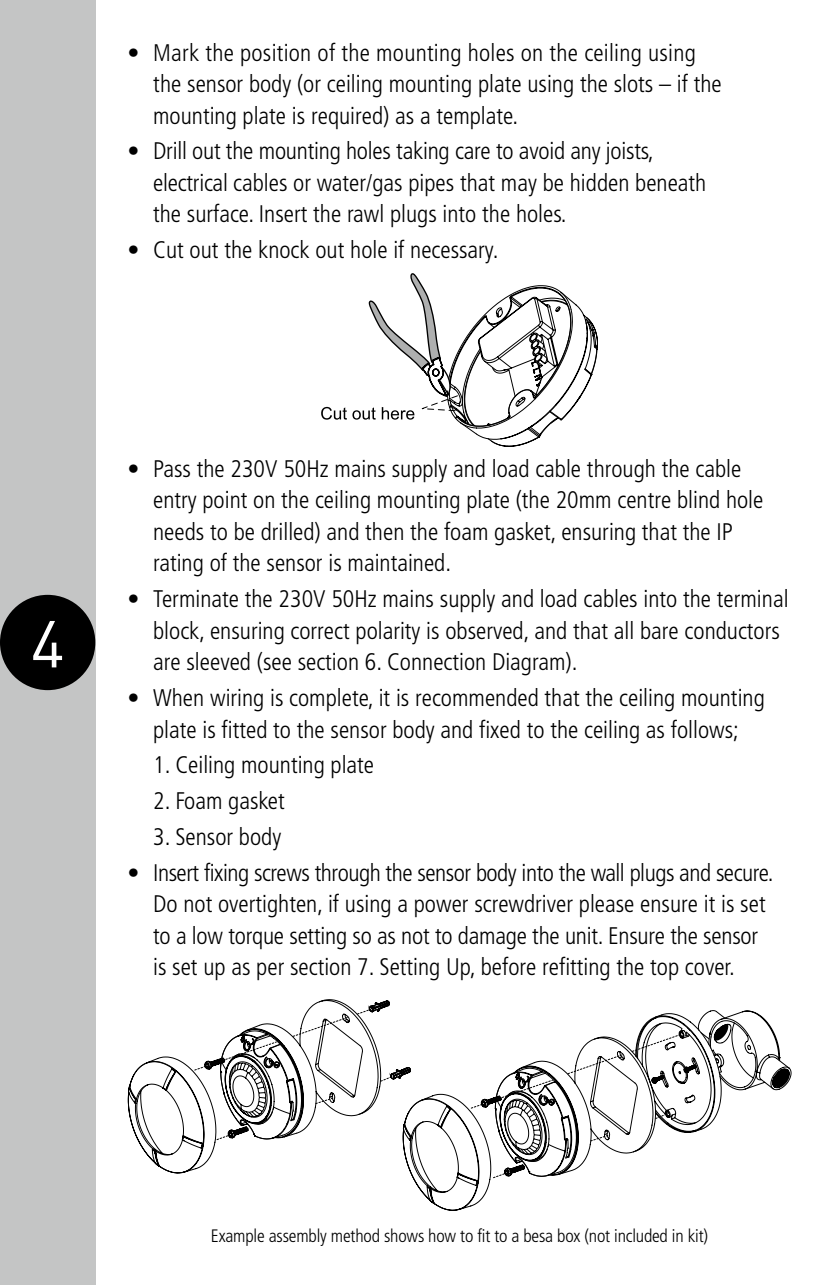
<style>
.page{position:relative;width:834px;height:1285px;background:#fff}
.page>*{position:absolute;margin:0;border:0;box-sizing:border-box;transform-origin:0 0}
.t1{font:65.1px "DINOT";color:#fff}
.t2{font:300 condensed 24px/31.5px "Frutiger LT";color:#000}
.t3{font:300 condensed 18px "Frutiger LT";letter-spacing:-.01em;color:#000}
</style>
<div class="page">
<div style="left:0;top:0;width:95px;height:1284px;background:#c4c5c5"></div>
<div style="left:0;top:594px;width:95px;height:96px;background:#000;border-radius:50%"></div>
<svg style="left:321px;top:273px;width:277px;height:173px"></svg>
<svg style="left:128px;top:999px;width:663px;height:211px"></svg>
<p class="t2" style="left:153px;top:37px;width:570px;text-indent:-26px">• Mark the position of the mounting holes on the ceiling using the sensor body (or ceiling mounting plate using the slots – if the mounting plate is required) as a template.</p>
<p class="t2" style="left:153px;top:136px;width:554px;text-indent:-26px">• Drill out the mounting holes taking care to avoid any joists, electrical cables or water/gas pipes that may be hidden beneath the surface. Insert the rawl plugs into the holes.</p>
<p class="t2" style="left:128px;top:234px;width:372px">• Cut out the knock out hole if necessary.</p>
<h1 class="t1" style="left:31px;top:603px;width:36px">4</h1>
<p class="t2" style="left:153px;top:453px;width:611px;text-indent:-26px">• Pass the 230V 50Hz mains supply and load cable through the cable entry point on the ceiling mounting plate (the 20mm centre blind hole needs to be drilled) and then the foam gasket, ensuring that the IP rating of the sensor is maintained.</p>
<p class="t2" style="left:153px;top:583px;width:636px;text-indent:-26px">• Terminate the 230V 50Hz mains supply and load cables into the terminal block, ensuring correct polarity is observed, and that all bare conductors are sleeved (see section 6. Connection Diagram).</p>
<p class="t2" style="left:128px;top:682px;width:638px;text-align:center">• When wiring is complete, it is recommended that the ceiling mounting plate is fitted to the sensor body and fixed to the ceiling as follows;</p>
<p class="t2" style="left:153px;top:749px;width:222px">1. Ceiling mounting plate</p>
<p class="t2" style="left:153px;top:785px;width:133px">2. Foam gasket</p>
<p class="t2" style="left:153px;top:821px;width:129px">3. Sensor body</p>
<p class="t2" style="left:153px;top:856px;width:621px;text-indent:-26px">• Insert fixing screws through the sensor body into the wall plugs and secure.<br>Do not overtighten, if using a power screwdriver please ensure it is set to a low torque setting so as not to damage the unit. Ensure the sensor is set up as per section 7. Setting Up, before refitting the top cover.</p>
<p class="t3" style="left:211px;top:1225px;width:499px">Example assembly method shows how to fit to a besa box (not included in kit)</p>
</div>
